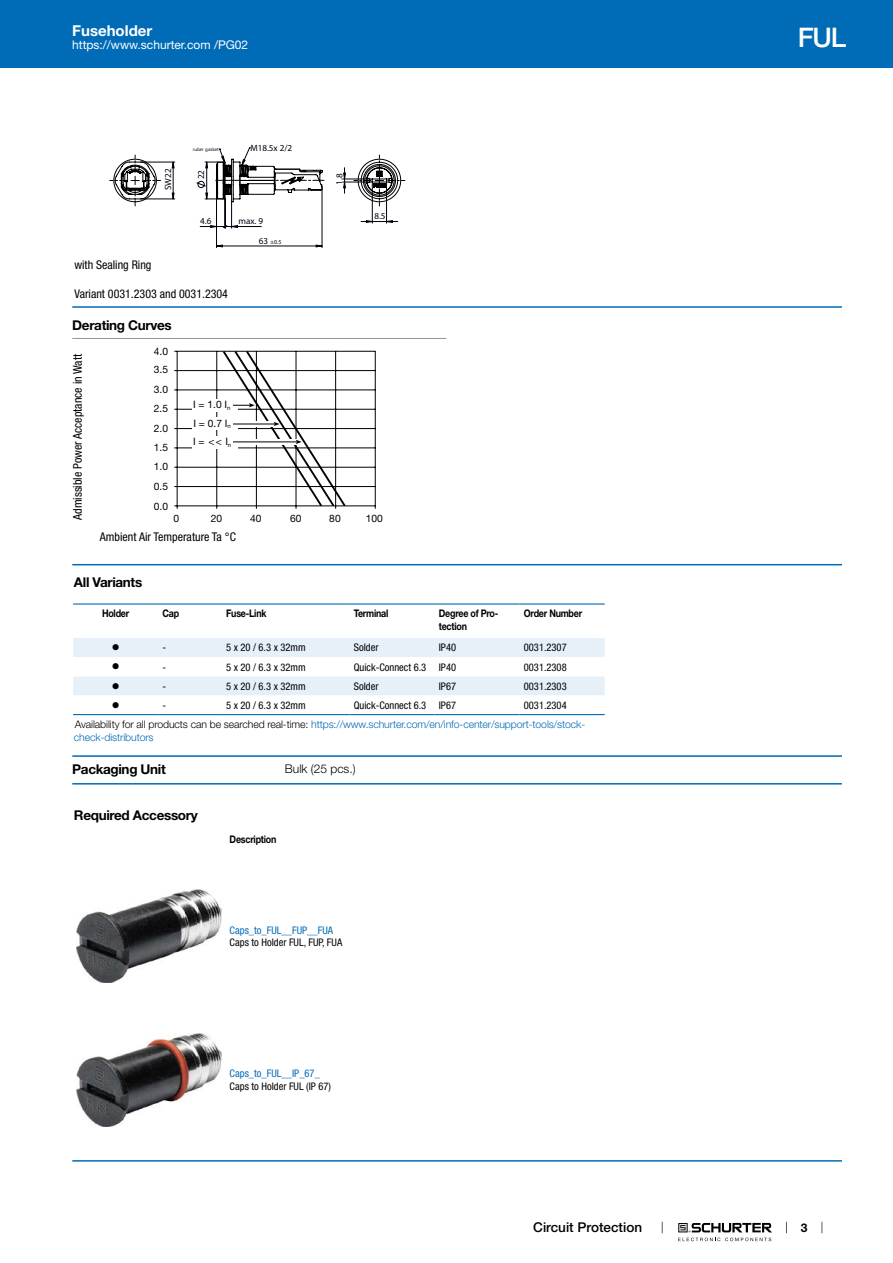
<style>
.page{position:relative;width:893px;height:1263px;background:#fff}
.page>*{position:absolute;margin:0;border:0;box-sizing:border-box;transform-origin:0 0}
.t1{font:500 27px "Helvetica Neue LT";color:#fff}
.t2{font:700 15px "Helvetica Neue LT";color:#fff}
.t3{font:700 13.5px "Helvetica Neue LT";letter-spacing:-.025em;color:#000}
.t4{font:500 13.5px "Helvetica Neue LT";color:#000}
.t5{font:condensed 12px "Helvetica Neue LT";color:#000}
.t6{font:12px "Helvetica Neue LT";color:#fff}
.t7{font:300 12px "Helvetica Neue LT";color:#000}
.t8{font:700 12px "Helvetica Neue LT";color:#000}
.t9{font:condensed 10.5px "Helvetica Neue LT";color:#000}
.t10{font:300 10.5px/19px "Helvetica Neue LT";letter-spacing:-.01em;color:#006bb6}
.t11{font:700 10.5px/12.6px "Helvetica Neue LT";letter-spacing:-.025em;color:#000;scale:.85 1}
.t12{font:condensed 10.5px "Helvetica Neue LT";color:#006bb6}
.t13{font:10.5px "Wingdings";color:#000}
.t14{font:10.2px/19.6px "Helvetica Neue LT";color:#000}
.t15{font:9.15px "ISOCPEUR";color:#00000f}
.t16{font:5.85px "ISOCPEUR";color:#00000f}
.t17{font:4.8px "Segoe UI";color:#00000f}
.s1{font-size:9.15px}
.s2{font-weight:400;font-stretch:condensed;color:#000}
.s3{color:#000}
</style>
<div class="page">
<svg style="left:678px;top:1223px;width:94px;height:18px"></svg>
<div style="left:0;top:0;width:893px;height:68px;background:#006bb6"></div>
<svg style="left:110px;top:147px;width:295px;height:101px"></svg>
<hr style="left:72px;top:306px;width:770px;height:2px;background:#006bb6">
<hr style="left:72px;top:338px;width:374px;height:1px;background:#939598">
<hr style="left:174px;top:351px;width:201px;height:1px;background:#000">
<hr style="left:174px;top:370px;width:201px;height:1px;background:#000">
<hr style="left:174px;top:390px;width:201px;height:1px;background:#000">
<hr style="left:174px;top:409px;width:201px;height:1px;background:#000">
<hr style="left:174px;top:428px;width:201px;height:1px;background:#000">
<hr style="left:174px;top:448px;width:201px;height:1px;background:#000">
<hr style="left:174px;top:467px;width:201px;height:1px;background:#000">
<hr style="left:174px;top:486px;width:201px;height:1px;background:#000">
<hr style="left:174px;top:506px;width:201px;height:1px;background:#000">
<hr style="left:177px;top:351px;width:1px;height:158px;background:#000">
<hr style="left:217px;top:351px;width:1px;height:158px;background:#000">
<hr style="left:256px;top:351px;width:1px;height:158px;background:#000">
<hr style="left:296px;top:351px;width:1px;height:158px;background:#000">
<hr style="left:335px;top:351px;width:1px;height:158px;background:#000">
<hr style="left:375px;top:351px;width:1px;height:158px;background:#000">
<div style="left:192px;top:436px;width:46px;height:13px;background:#fff"></div>
<div style="left:192px;top:417px;width:46px;height:13px;background:#fff"></div>
<div style="left:192px;top:399px;width:46px;height:13px;background:#fff"></div>
<svg style="left:221px;top:350px;width:126px;height:158px"></svg>
<hr style="left:72px;top:564px;width:770px;height:1px;background:#006bb6">
<div style="left:73px;top:638px;width:532px;height:19px;background:#e6f0f8"></div>
<svg style="left:73px;top:676px;width:532px;height:40px"></svg>
<hr style="left:73px;top:603px;width:85px;height:2px;background:#006bb6">
<hr style="left:158px;top:603px;width:64px;height:2px;background:#006bb6">
<hr style="left:222px;top:603px;width:128px;height:2px;background:#006bb6">
<hr style="left:350px;top:603px;width:85px;height:2px;background:#006bb6">
<hr style="left:435px;top:603px;width:85px;height:2px;background:#006bb6">
<hr style="left:520px;top:603px;width:85px;height:2px;background:#006bb6">
<hr style="left:73px;top:714px;width:85px;height:1px;background:#006bb6">
<hr style="left:158px;top:714px;width:64px;height:1px;background:#006bb6">
<hr style="left:222px;top:714px;width:128px;height:1px;background:#006bb6">
<hr style="left:350px;top:714px;width:85px;height:1px;background:#006bb6">
<hr style="left:435px;top:714px;width:85px;height:1px;background:#006bb6">
<hr style="left:520px;top:714px;width:85px;height:1px;background:#006bb6">
<hr style="left:72px;top:755px;width:770px;height:2px;background:#006bb6">
<hr style="left:72px;top:783px;width:770px;height:1px;background:#006bb6">
<img style="left:77px;top:889px;width:144px;height:93px">
<img style="left:77px;top:1033px;width:144px;height:93px">
<hr style="left:72px;top:1160px;width:770px;height:1px;background:#006bb6">
<h2 class="t2" style="left:72px;top:21px;width:81px">Fuseholder</h2>
<p class="t6" style="left:72px;top:38px;width:178px">https://www.schurter.com /PG02</p>
<p class="t15" style="left:162px;top:190px;width:23px;rotate:-90deg">SW22</p>
<p class="t17" style="left:193px;top:145px;width:28px">ruber gasket</p>
<p class="t15" style="left:250px;top:142px;width:43px">M18.5x 2/2</p>
<p class="t15" style="left:195px;top:179px;width:11px;rotate:-90deg">22</p>
<p class="t15" style="left:200px;top:216px;width:13px">4.6</p>
<p class="t15" style="left:238px;top:216px;width:26px">max. 9</p>
<p class="t16" style="left:259px;top:238px;width:24px"><span class="s1">63</span> ±0.5</p>
<p class="t15" style="left:334px;top:185px;width:13px;rotate:-90deg">1.8</p>
<p class="t15" style="left:374px;top:211px;width:13px">8.5</p>
<p class="t5" style="left:74px;top:258px;width:79px">with Sealing Ring</p>
<p class="t5" style="left:74px;top:286px;width:155px">Variant 0031.2303 and 0031.2304</p>
<p class="t3" style="left:72px;top:316px;width:101px">Derating Curves</p>
<p class="t5" style="left:71px;top:520px;width:168px;rotate:-90deg">Admissible Power Acceptance in Watt</p>
<p class="t14" style="left:154px;top:342px;width:16px">4.0</p>
<p class="t14" style="left:154px;top:360px;width:16px">3.5</p>
<p class="t14" style="left:154px;top:379px;width:16px">3.0<br>2.5</p>
<p class="t14" style="left:193px;top:394px;width:39px">I = 1.0 I<sub>n</sub></p>
<p class="t14" style="left:193px;top:413px;width:39px">I = 0.7 I<sub>n</sub></p>
<p class="t14" style="left:154px;top:418px;width:16px">2.0</p>
<p class="t14" style="left:193px;top:432px;width:40px">I = &lt;&lt; I<sub>n</sub></p>
<p class="t14" style="left:154px;top:438px;width:16px;line-height:18.8px">1.5<br>1.0</p>
<p class="t14" style="left:154px;top:476px;width:16px">0.5<br>0.0</p>
<p class="t14" style="left:173px;top:509px;width:7px">0</p>
<p class="t14" style="left:211px;top:509px;width:13px">20</p>
<p class="t14" style="left:250px;top:509px;width:13px">40</p>
<p class="t14" style="left:290px;top:509px;width:13px">60</p>
<p class="t14" style="left:329px;top:509px;width:13px">80</p>
<p class="t14" style="left:366px;top:509px;width:19px">100</p>
<p class="t5" style="left:100px;top:530px;width:137px">Ambient Air Temperature Ta °C</p>
<p class="t3" style="left:74px;top:574px;width:70px">All Variants</p>
<p class="t11" style="left:102px;top:607px;width:34px">Holder</p>
<p class="t11" style="left:162px;top:607px;width:21px">Cap</p>
<p class="t11" style="left:226px;top:607px;width:49px">Fuse-Link</p>
<p class="t11" style="left:354px;top:607px;width:42px">Terminal</p>
<p class="t11" style="left:439px;top:607px;width:72px">Degree of Pro&shy;tection</p>
<p class="t11" style="left:524px;top:607px;width:70px">Order Number</p>
<p class="t13" style="left:112px;top:642px;width:9px">●</p>
<p class="t9" style="left:162px;top:642px;width:5px">-</p>
<p class="t9" style="left:226px;top:642px;width:81px">5 x 20 / 6.3 x 32mm</p>
<p class="t9" style="left:354px;top:642px;width:26px">Solder</p>
<p class="t9" style="left:439px;top:642px;width:19px">IP40</p>
<p class="t9" style="left:524px;top:642px;width:44px">0031.2307</p>
<p class="t13" style="left:112px;top:661px;width:9px">●</p>
<p class="t9" style="left:162px;top:661px;width:5px">-</p>
<p class="t9" style="left:226px;top:661px;width:81px">5 x 20 / 6.3 x 32mm</p>
<p class="t9" style="left:354px;top:661px;width:104px">Quick-Connect 6.3 IP40</p>
<p class="t9" style="left:524px;top:661px;width:44px">0031.2308</p>
<p class="t13" style="left:112px;top:680px;width:9px">●</p>
<p class="t9" style="left:162px;top:680px;width:5px">-</p>
<p class="t9" style="left:226px;top:680px;width:81px">5 x 20 / 6.3 x 32mm</p>
<p class="t9" style="left:354px;top:680px;width:26px">Solder</p>
<p class="t9" style="left:439px;top:680px;width:19px">IP67</p>
<p class="t9" style="left:524px;top:680px;width:44px">0031.2303</p>
<p class="t13" style="left:112px;top:699px;width:9px">●</p>
<p class="t9" style="left:162px;top:699px;width:5px">-</p>
<p class="t9" style="left:226px;top:699px;width:81px">5 x 20 / 6.3 x 32mm</p>
<p class="t9" style="left:354px;top:699px;width:104px">Quick-Connect 6.3 IP67</p>
<p class="t10" style="left:75px;top:695px;width:512px;text-indent:449px"><span class="s2">0031.2304<br></span><span class="s3">Availability for all products can be searched real-time:</span> https://www.schurter.com/en/info-center/support-tools/stock-</p>
<p class="t10" style="left:74px;top:727px;width:81px">check-distributors</p>
<p class="t3" style="left:72px;top:761px;width:95px">Packaging Unit</p>
<p class="t7" style="left:285px;top:762px;width:72px">Bulk (25 pcs.)</p>
<p class="t3" style="left:74px;top:807px;width:125px">Required Accessory</p>
<p class="t11" style="left:230px;top:833px;width:57px">Description</p>
<p class="t12" style="left:230px;top:924px;width:105px">Caps_to_FUL__FUP__FUA</p>
<p class="t9" style="left:230px;top:936px;width:114px">Caps to Holder FUL, FUP, FUA</p>
<p class="t12" style="left:230px;top:1068px;width:92px">Caps_to_FUL__IP_67_</p>
<p class="t9" style="left:230px;top:1080px;width:103px">Caps to Holder FUL (IP 67)</p>
<p class="t4" style="left:533px;top:1219px;width:110px">Circuit Protection</p>
<h1 class="t1" style="left:798px;top:21px;width:50px">FUL</h1>
<p class="t8" style="left:801px;top:1220px;width:8px">3</p>
</div>
